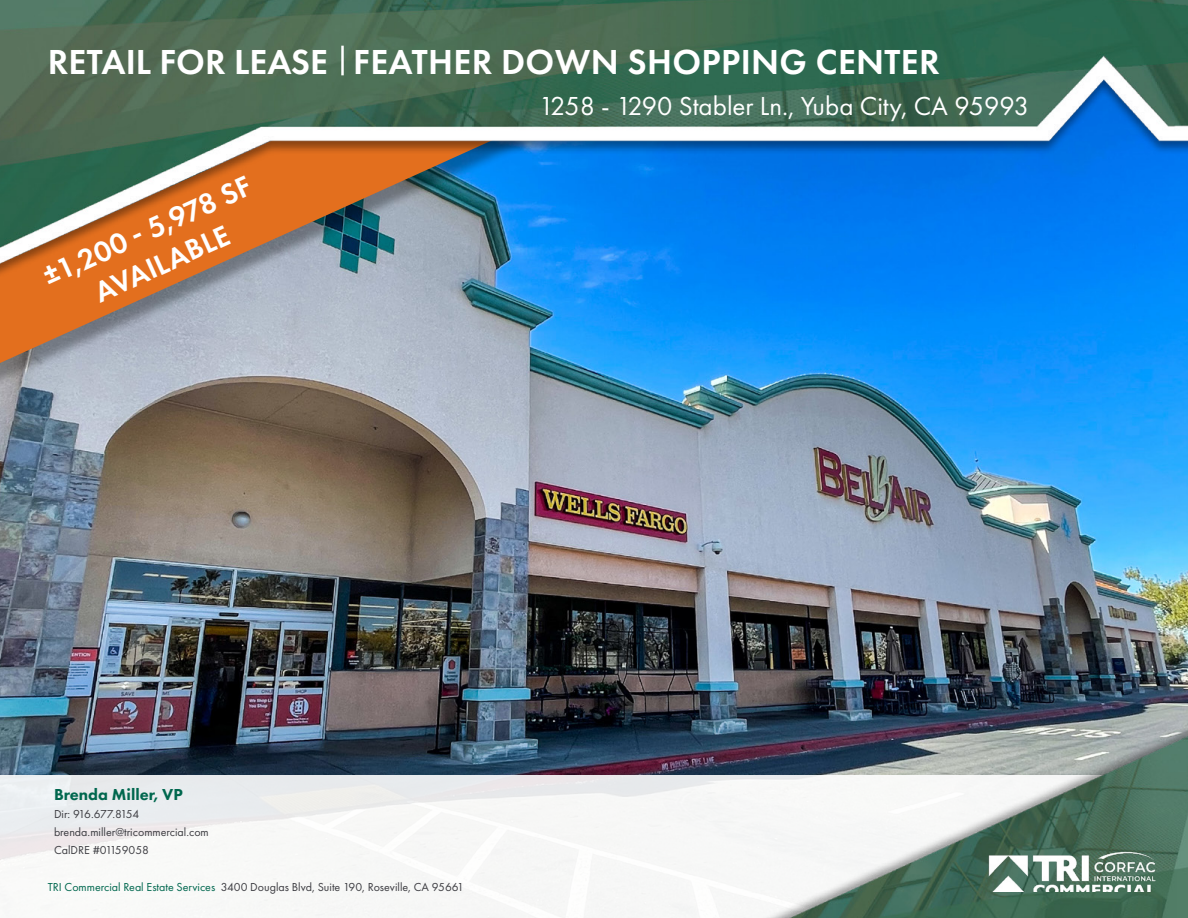
<style>
.page{position:relative;width:1188px;height:918px;background:#fff}
.page>*{position:absolute;margin:0;border:0;box-sizing:border-box;transform-origin:0 0}
.t1{font:600 36px "Futura PT";letter-spacing:.01em;color:#fff}
.t2{font:600 30px/36px "Futura PT";color:#fff;text-align:center}
.t3{font:27px "Futura PT";color:#fff}
.t4{font:800 16.5px "Futura PT";color:#00674e}
.t5{font:12px/18px "Futura PT";color:#3c3c41}
.s1{color:#00674e}
</style>
<div class="page">
<img style="left:0;top:0;width:1188px;height:918px">
<hr style="left:341px;top:46px;width:3px;height:29px;background:#fff">
<img style="left:985px;top:846px;width:178px;height:45px">
<h1 class="t1" style="left:48px;top:40px;width:894px">RETAIL FOR LEASE FEATHER DOWN SHOPPING CENTER</h1>
<h3 class="t3" style="left:539px;top:90px;width:492px">1258 - 1290 Stabler Ln., Yuba City, CA 95993</h3>
<h2 class="t2" style="left:37px;top:260px;width:226px;rotate:-24deg">±1,200 - 5,978 SF<br>AVAILABLE</h2>
<h3 class="t4" style="left:54px;top:784px;width:130px">Brenda Miller, VP</h3>
<p class="t5" style="left:54px;top:805px;width:156px">Dir: 916.677.8154 brenda.miller@tricommercial.com<br>CalDRE #01159058</p>
<p class="t5" style="left:48px;top:878px;width:418px"><span class="s1">TRI Commercial Real Estate Services</span> 3400 Douglas Blvd, Suite 190, Roseville, CA 95661</p>
</div>
